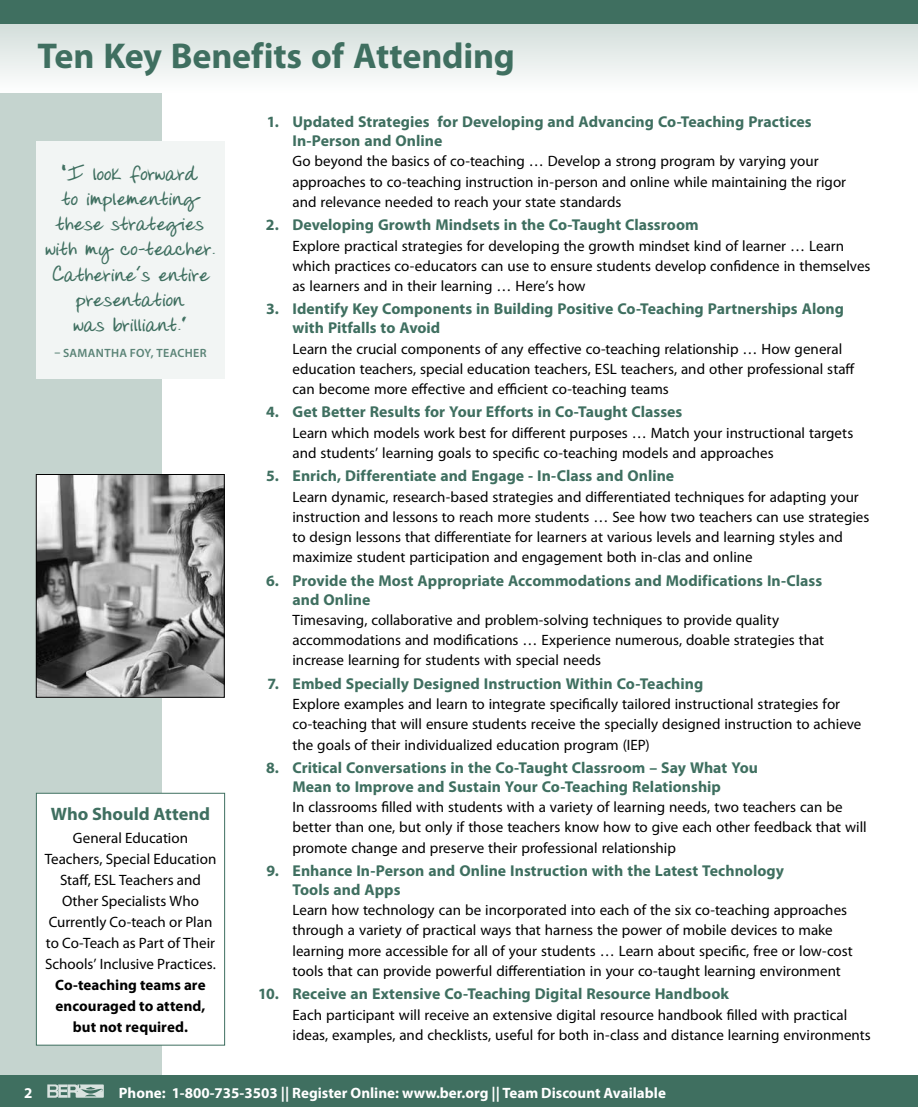
<style>
.page{position:relative;width:918px;height:1107px;background:#fff}
.page>*{position:absolute;margin:0;border:0;box-sizing:border-box;transform-origin:0 0}
.t1{font:700 36px "Myriad Pro";letter-spacing:-.005em;color:#3f6f60}
.t2{font:700 21px/25.2px "Donnys Hand";letter-spacing:.005em;color:#3f6f60;text-align:center}
.t3{font:700 18px "Myriad Pro";letter-spacing:-.005em;color:#3f6f60}
.t4{font:700 15.75px/18.9px "Myriad Pro";color:#3f6f60}
.t5{font:15px/20.2px "Myriad Pro";color:#000}
.t6{font:700 15px "Myriad Pro";color:#fff}
.t7{font:700 15px/21px "Myriad Pro";letter-spacing:.005em;color:#000;text-align:center}
.t8{font:600 12px "Myriad Pro";letter-spacing:.03em;color:#5a8376}
</style>
<div class="page">
<div style="left:0;top:0;width:162px;height:1107px;background:#c5d4cf"></div>
<div style="left:0;top:1076px;width:918px;height:31px;background:#3f6f60"></div>
<svg style="left:47px;top:1084px;width:57px;height:14px"></svg>
<svg style="left:0;top:24px;width:918px;height:68px"></svg>
<div style="left:0;top:0;width:918px;height:24px;background:#3f6f60"></div>
<div style="left:36px;top:793px;width:189px;height:252px;background:#fff"></div>
<div style="left:36px;top:793px;width:189px;height:253px;border:1px solid #3f6f60"></div>
<div style="left:36px;top:141px;width:189px;height:238px;background:#f2f5f4"></div>
<img style="left:38px;top:476px;width:185px;height:220px">
<div style="left:36px;top:474px;width:189px;height:224px;border:1px solid #000"></div>
<h1 class="t1" style="left:38px;top:32px;width:479px">Ten Key Benefits of Attending</h1>
<h2 class="t2" style="left:45px;top:162px;width:172px">“I look forward<br>to implementing these strategies with my co-teacher.<br>Catherine’s entire presentation<br>was brilliant.”</h2>
<p class="t8" style="left:54px;top:346px;width:154px">– SAMANTHA FOY, TEACHER</p>
<p class="t3" style="left:51px;top:802px;width:161px">Who Should Attend</p>
<p class="t5" style="left:45px;top:827px;width:173px;line-height:21px;text-align:center">General Education<br>Teachers, Special Education<br>Staff, ESL Teachers and<br>Other Specialists Who<br>Currently Co-teach or Plan to Co-Teach as Part of Their<br>Schools’ Inclusive Practices.</p>
<p class="t7" style="left:55px;top:974px;width:152px">Co-teaching teams are encouraged to attend, but not required.</p>
<p class="t4" style="left:292px;top:112px;width:521px;text-indent:-26px">1. Updated Strategies for Developing and Advancing Co-Teaching Practices<br>In-Person and Online</p>
<p class="t5" style="left:292px;top:151px;width:555px">Go beyond the basics of co-teaching … Develop a strong program by varying your approaches to co-teaching instruction in-person and online while maintaining the rigor and relevance needed to reach your state standards</p>
<p class="t4" style="left:266px;top:215px;width:434px">2. Developing Growth Mindsets in the Co-Taught Classroom</p>
<p class="t5" style="left:292px;top:235px;width:580px">Explore practical strategies for developing the growth mindset kind of learner … Learn which practices co-educators can use to ensure students develop confidence in themselves as learners and in their learning … Here’s how</p>
<p class="t4" style="left:293px;top:299px;width:553px;text-indent:-26px">3. Identify Key Components in Building Positive Co-Teaching Partnerships Along with Pitfalls to Avoid</p>
<p class="t5" style="left:292px;top:338px;width:564px">Learn the crucial components of any effective co-teaching relationship … How general education teachers, special education teachers, ESL teachers, and other professional staff can become more effective and efficient co-teaching teams</p>
<p class="t4" style="left:266px;top:402px;width:418px">4. Get Better Results for Your Efforts in Co-Taught Classes</p>
<p class="t5" style="left:292px;top:422px;width:562px">Learn which models work best for different purposes … Match your instructional targets and students’ learning goals to specific co-teaching models and approaches</p>
<p class="t4" style="left:266px;top:466px;width:410px">5. Enrich, Differentiate and Engage - In-Class and Online</p>
<p class="t5" style="left:292px;top:486px;width:578px">Learn dynamic, research-based strategies and differentiated techniques for adapting your instruction and lessons to reach more students … See how two teachers can use strategies to design lessons that differentiate for learners at various levels and learning styles and maximize student participation and engagement both in-clas and online</p>
<p class="t4" style="left:292px;top:571px;width:531px;text-indent:-26px">6. Provide the Most Appropriate Accommodations and Modifications In-Class and Online</p>
<p class="t5" style="left:292px;top:610px;width:533px">Timesaving, collaborative and problem-solving techniques to provide quality accommodations and modifications … Experience numerous, doable strategies that increase learning for students with special needs</p>
<p class="t4" style="left:268px;top:674px;width:437px">7. Embed Specially Designed Instruction Within Co-Teaching</p>
<p class="t5" style="left:292px;top:694px;width:570px">Explore examples and learn to integrate specifically tailored instructional strategies for co-teaching that will ensure students receive the specially designed instruction to achieve the goals of their individualized education program (IEP)</p>
<p class="t4" style="left:292px;top:758px;width:467px;text-indent:-26px">8. Critical Conversations in the Co-Taught Classroom – Say What You<br>Mean to Improve and Sustain Your Co-Teaching Relationship</p>
<p class="t5" style="left:292px;top:797px;width:576px">In classrooms filled with students with a variety of learning needs, two teachers can be better than one, but only if those teachers know how to give each other feedback that will promote change and preserve their professional relationship</p>
<p class="t4" style="left:292px;top:861px;width:493px;text-indent:-26px">9. Enhance In-Person and Online Instruction with the Latest Technology<br>Tools and Apps</p>
<p class="t5" style="left:292px;top:900px;width:562px">Learn how technology can be incorporated into each of the six co-teaching approaches through a variety of practical ways that harness the power of mobile devices to make learning more accessible for all of your students … Learn about specific, free or low-cost tools that can provide powerful differentiation in your co-taught learning environment</p>
<p class="t4" style="left:258px;top:984px;width:472px">10. Receive an Extensive Co-Teaching Digital Resource Handbook</p>
<p class="t5" style="left:292px;top:1004px;width:580px">Each participant will receive an extensive digital resource handbook filled with practical ideas, examples, and checklists, useful for both in-class and distance learning environments</p>
<p class="t6" style="left:24px;top:1083px;width:10px">2</p>
<p class="t6" style="left:119px;top:1083px;width:549px">Phone: 1-800-735-3503 || Register Online: www.ber.org || Team Discount Available</p>
</div>
